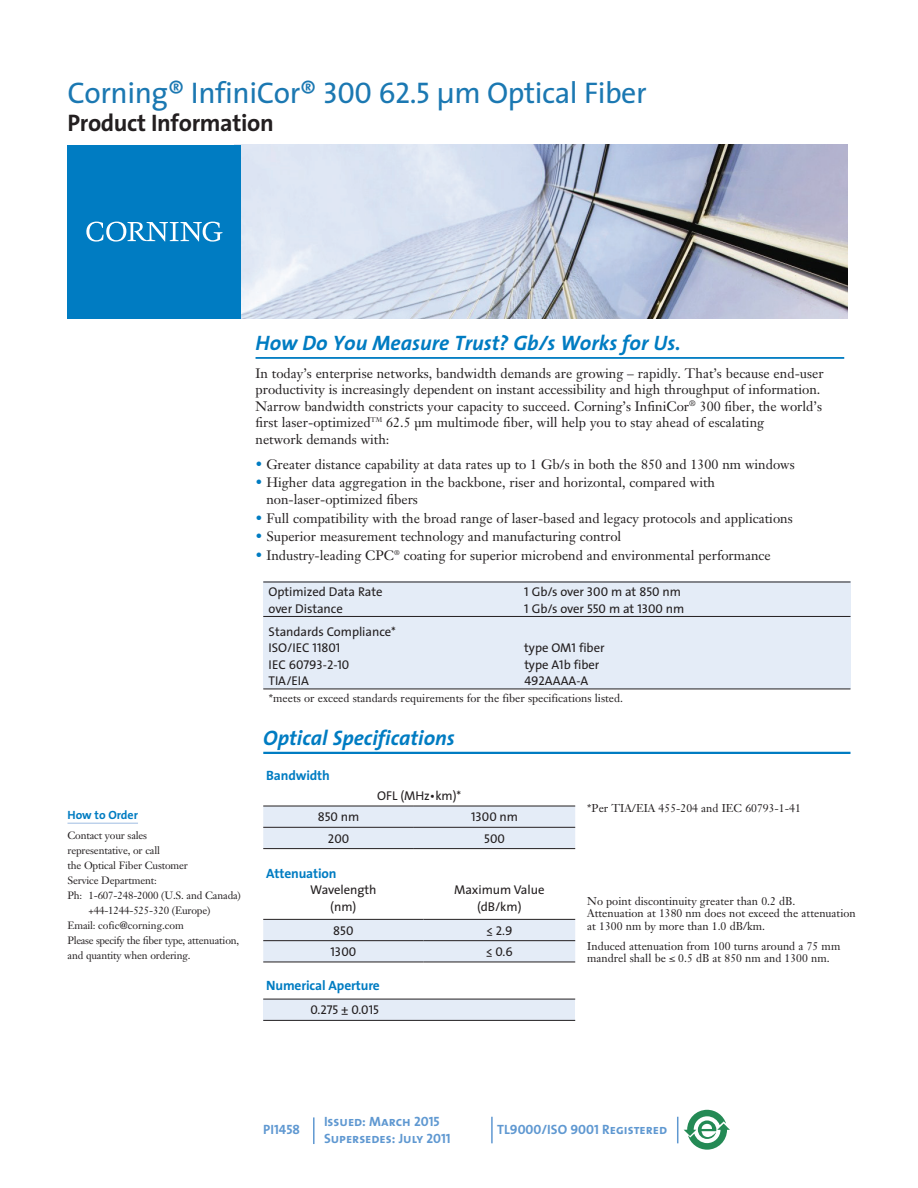
<style>
.page{position:relative;width:918px;height:1188px;background:#fff}
.page>*{position:absolute;margin:0;border:0;box-sizing:border-box;transform-origin:0 0}
.t1{font:30px "The Sans";letter-spacing:-.015em;color:#1b78b2}
.t2{font:700 24px "The Sans";letter-spacing:-.015em;color:#231f20}
.t3{font:italic 700 21px "The Sans";color:#007cc2}
.t4{font:13.5px/16.5px "Janson Text";color:#231f20}
.t5{font:13.5px/17.4px "The Sans Bold Caps";color:#5f98d1}
.t6{font:700 13.5px "The Sans";letter-spacing:-.01em;color:#007cc2}
.t7{font:12.75px/16.5px "The Sans";letter-spacing:-.005em;color:#231f20;text-align:center}
.t8{font:12.75px "The Sans Caps";color:#231f20}
.t9{font:700 12px "The Sans";letter-spacing:-.005em;color:#007cc2}
.t10{font:11.25px/12.8px "Janson Text";color:#231f20}
.t11{font:10.5px "Janson Text";letter-spacing:-.015em;color:#231f20}
.s1{font-family:"The Sans Caps"}
.s2{color:#007cc2}
.s3{font-family:"The Sans"}
.s4{font-family:"Times"}
</style>
<div class="page">
<div style="left:263px;top:582px;width:587px;height:107px;background:#e4ecf7"></div>
<hr style="left:263px;top:582px;width:588px;height:1px;background:#231f20">
<hr style="left:263px;top:616px;width:588px;height:1px;background:#231f20">
<hr style="left:263px;top:689px;width:588px;height:1px;background:#231f20">
<img style="left:241px;top:145px;width:607px;height:174px">
<div style="left:68px;top:145px;width:173px;height:174px;background:#007cc2"></div>
<svg style="left:86px;top:222px;width:136px;height:20px"></svg>
<hr style="left:256px;top:357px;width:588px;height:2px;background:#007cc2">
<hr style="left:263px;top:752px;width:588px;height:2px;background:#007cc2">
<hr style="left:68px;top:823px;width:70px;height:1px;background:#a0bde2">
<svg style="left:684px;top:1110px;width:46px;height:40px"></svg>
<div style="left:263px;top:920px;width:312px;height:42px;background:#e4ecf7"></div>
<hr style="left:263px;top:940px;width:160px;height:1px;background:#231f20">
<hr style="left:423px;top:940px;width:152px;height:1px;background:#231f20">
<hr style="left:263px;top:919px;width:160px;height:1px;background:#231f20">
<hr style="left:423px;top:919px;width:152px;height:1px;background:#231f20">
<hr style="left:263px;top:962px;width:160px;height:1px;background:#231f20">
<hr style="left:423px;top:962px;width:152px;height:1px;background:#231f20">
<div style="left:263px;top:999px;width:312px;height:21px;background:#e4ecf7"></div>
<hr style="left:263px;top:1020px;width:312px;height:1px;background:#231f20">
<hr style="left:263px;top:999px;width:312px;height:1px;background:#231f20">
<div style="left:263px;top:807px;width:312px;height:41px;background:#e4ecf7"></div>
<hr style="left:263px;top:827px;width:151px;height:1px;background:#231f20">
<hr style="left:414px;top:827px;width:161px;height:1px;background:#231f20">
<hr style="left:263px;top:806px;width:151px;height:1px;background:#231f20">
<hr style="left:414px;top:806px;width:161px;height:1px;background:#231f20">
<hr style="left:263px;top:848px;width:151px;height:1px;background:#231f20">
<hr style="left:414px;top:848px;width:161px;height:1px;background:#231f20">
<hr style="left:313px;top:1117px;width:2px;height:27px;background:#5f98d1">
<hr style="left:491px;top:1117px;width:2px;height:26px;background:#5f98d1">
<svg style="left:677px;top:1117px;width:1px;height:26px"></svg>
<h1 class="t1" style="left:68px;top:68px;width:581px">Corning® InfiniCor® <span class="s1">300 62.5</span> µm Optical Fiber</h1>
<h2 class="t2" style="left:68px;top:103px;width:208px">Product Information</h2>
<h3 class="t3" style="left:256px;top:326px;width:427px">How Do You Measure Trust? Gb/s Works for Us.</h3>
<p class="t4" style="left:256px;top:365px;width:570px">In today’s enterprise networks, bandwidth demands are growing – rapidly. That’s because end-user productivity is increasingly dependent on instant accessibility and high throughput of information.<br>Narrow bandwidth constricts your capacity to succeed. Corning’s InfiniCor<sup>®</sup> 300 fiber, the world’s first laser-optimized<sup>TM</sup> 62.5 µm multimode fiber, will help you to stay ahead of escalating<br>network demands with:</p>
<p class="t4" style="left:256px;top:456px;width:541px"><span class="s2">•</span> Greater distance capability at data rates up to 1 Gb/s in both the 850 and 1300 nm windows</p>
<p class="t4" style="left:266px;top:474px;width:450px;text-indent:-11px"><span class="s2">•</span> Higher data aggregation in the backbone, riser and horizontal, compared with non-laser-optimized fibers</p>
<p class="t4" style="left:256px;top:509px;width:539px"><span class="s2">•</span> Full compatibility with the broad range of laser-based and legacy protocols and applications</p>
<p class="t4" style="left:256px;top:528px;width:367px"><span class="s2">•</span> Superior measurement technology and manufacturing control</p>
<p class="t4" style="left:256px;top:547px;width:517px"><span class="s2">•</span> Industry-leading CPC<sup>®</sup> coating for superior microbend and environmental performance</p>
<p class="t7" style="left:269px;top:583px;width:115px">Optimized Data Rate</p>
<p class="t7" style="left:524px;top:583px;width:158px"><span class="s1">1</span> Gb/s over <span class="s1">300</span> m at <span class="s1">850</span> nm</p>
<p class="t7" style="left:269px;top:600px;width:76px">over Distance</p>
<p class="t7" style="left:524px;top:600px;width:162px"><span class="s1">1</span> Gb/s over <span class="s1">550</span> m at <span class="s1">1300</span> nm</p>
<p class="t7" style="left:269px;top:623px;width:129px;text-align:left">Standards Compliance*<br>ISO/IEC <span class="s1">11801</span></p>
<p class="t7" style="left:524px;top:639px;width:82px">type OM<span class="s1">1</span> fiber</p>
<p class="t8" style="left:269px;top:654px;width:82px"><span class="s3">IEC</span> 60793-2-10</p>
<p class="t7" style="left:524px;top:656px;width:77px">type A<span class="s1">1</span>b fiber</p>
<p class="t7" style="left:269px;top:672px;width:42px">TIA/EIA</p>
<p class="t7" style="left:524px;top:672px;width:66px"><span class="s1">492</span>AAAA-A</p>
<p class="t10" style="left:269px;top:692px;width:356px">*meets or exceed standards requirements for the fiber specifications listed.</p>
<h3 class="t3" style="left:263px;top:720px;width:193px">Optical Specifications</h3>
<p class="t9" style="left:68px;top:805px;width:72px">How to Order</p>
<p class="t11" style="left:68px;top:829px;width:81px">Contact your sales</p>
<p class="t11" style="left:68px;top:844px;width:94px">representative, or call</p>
<p class="t11" style="left:68px;top:859px;width:122px">the Optical Fiber Customer</p>
<p class="t11" style="left:68px;top:874px;width:91px">Service Department:</p>
<p class="t11" style="left:68px;top:889px;width:175px">Ph: 1-607-248-2000 (U.S. and Canada)</p>
<p class="t11" style="left:88px;top:904px;width:123px">+44-1244-525-320 (Europe)</p>
<p class="t11" style="left:68px;top:919px;width:118px">Email: cofic@corning.com</p>
<p class="t11" style="left:68px;top:934px;width:173px">Please specify the fiber type, attenuation,</p>
<p class="t11" style="left:68px;top:949px;width:124px">and quantity when ordering.</p>
<p class="t6" style="left:266px;top:764px;width:65px">Bandwidth</p>
<p class="t7" style="left:377px;top:787px;width:86px">OFL (MHz•km)*</p>
<p class="t8" style="left:318px;top:806px;width:43px">850 <span class="s3">nm</span></p>
<p class="t8" style="left:471px;top:806px;width:49px">1300 <span class="s3">nm</span></p>
<p class="t8" style="left:328px;top:828px;width:23px">200</p>
<p class="t8" style="left:484px;top:828px;width:22px">500</p>
<p class="t6" style="left:266px;top:862px;width:72px">Attenuation</p>
<p class="t7" style="left:310px;top:881px;width:68px">Wavelength (nm)</p>
<p class="t7" style="left:454px;top:881px;width:92px">Maximum Value (dB/km)</p>
<p class="t8" style="left:333px;top:920px;width:22px">850</p>
<p class="t8" style="left:486px;top:920px;width:28px">≤ 2.9</p>
<p class="t8" style="left:330px;top:941px;width:27px">1300</p>
<p class="t8" style="left:486px;top:941px;width:28px">≤ 0.6</p>
<p class="t6" style="left:266px;top:974px;width:115px">Numerical Aperture</p>
<p class="t8" style="left:310px;top:999px;width:70px">0.275 ± 0.015</p>
<p class="t10" style="left:587px;top:802px;width:215px">*Per TIA/EIA 455-204 and IEC 60793-1-41</p>
<p class="t10" style="left:587px;top:894px;width:270px">No point discontinuity greater than 0.2 dB.<br>Attenuation at 1380 nm does not exceed the attenuation at 1300 nm by more than 1.0 dB/km.</p>
<p class="t10" style="left:587px;top:939px;width:255px">Induced attenuation from 100 turns around a 75 mm mandrel shall be <span class="s4">≤</span> 0.5 dB at 850 nm and 1300 nm.</p>
<p class="t5" style="left:324px;top:1112px;width:128px">Issued: March 2015<br>Supersedes: July 2011</p>
<p class="t5" style="left:263px;top:1120px;width:38px">PI1458</p>
<p class="t5" style="left:497px;top:1120px;width:171px">TL9000/ISO 9001 Registered</p>
</div>
